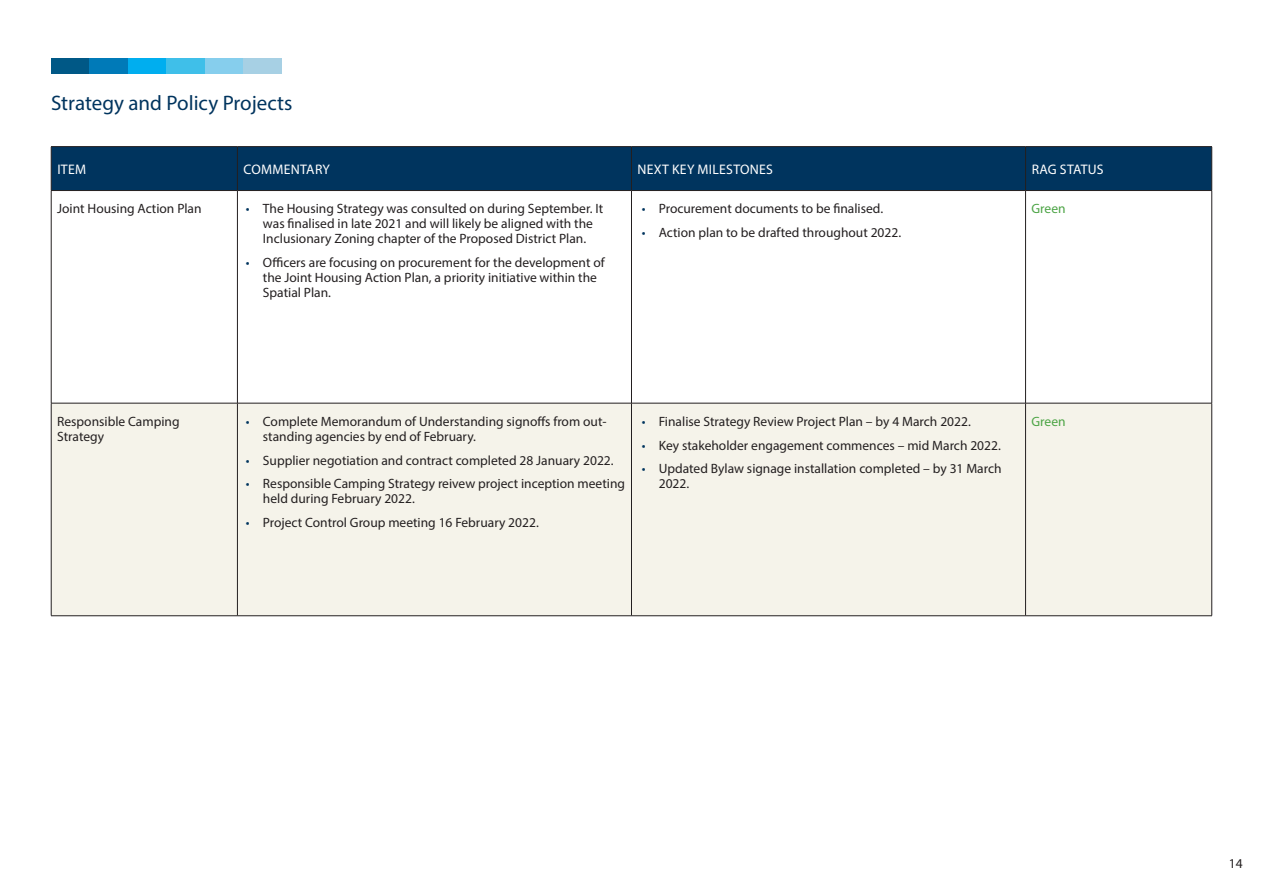
<style>
.page{position:relative;width:1263px;height:893px;background:#fff}
.page>*{position:absolute;margin:0;border:0;box-sizing:border-box;transform-origin:0 0}
.Heading_Navy{font:21px "Myriad Pro";color:#00345e}
.KPI_Table_Headings{font:13.8px "Myriad Pro";letter-spacing:.02em;color:#fff}
.KPI_Table_Item{font:13.5px/15px "Myriad Pro";color:#231f20}
.KPI_Table_Rag_Status{font:13.5px "Myriad Pro";color:#4ca445}
.s1{color:#00345e}
</style>
<div class="page">
<div style="left:51px;top:58px;width:38px;height:15px;background:#005886"></div>
<div style="left:89px;top:58px;width:39px;height:15px;background:#007ab8"></div>
<div style="left:128px;top:58px;width:38px;height:15px;background:#00aeef"></div>
<div style="left:205px;top:58px;width:38px;height:15px;background:#86ceed"></div>
<div style="left:166px;top:58px;width:39px;height:15px;background:#3fbfe9"></div>
<div style="left:243px;top:58px;width:39px;height:15px;background:#a7d0e4"></div>
<div style="left:52px;top:147px;width:1159px;height:43px;background:#00345e"></div>
<svg style="left:52px;top:191px;width:1159px;height:212px"></svg>
<div style="left:52px;top:404px;width:1159px;height:211px;background:#f5f3ea"></div>
<hr style="left:51px;top:146px;width:186px;height:1px;background:#231f20">
<hr style="left:51px;top:147px;width:1px;height:43px;background:#231f20">
<hr style="left:237px;top:146px;width:394px;height:1px;background:#231f20">
<hr style="left:237px;top:147px;width:1px;height:43px;background:#231f20">
<hr style="left:631px;top:146px;width:394px;height:1px;background:#231f20">
<hr style="left:631px;top:147px;width:1px;height:43px;background:#231f20">
<hr style="left:1025px;top:146px;width:187px;height:1px;background:#231f20">
<hr style="left:1025px;top:147px;width:1px;height:43px;background:#231f20">
<hr style="left:1211px;top:147px;width:1px;height:43px;background:#231f20">
<hr style="left:51px;top:190px;width:186px;height:1px;background:#231f20">
<hr style="left:51px;top:191px;width:1px;height:212px;background:#231f20">
<hr style="left:237px;top:190px;width:394px;height:1px;background:#231f20">
<hr style="left:237px;top:191px;width:1px;height:212px;background:#231f20">
<hr style="left:631px;top:190px;width:394px;height:1px;background:#231f20">
<hr style="left:631px;top:191px;width:1px;height:212px;background:#231f20">
<hr style="left:1025px;top:190px;width:187px;height:1px;background:#231f20">
<hr style="left:1025px;top:191px;width:1px;height:212px;background:#231f20">
<hr style="left:1211px;top:191px;width:1px;height:212px;background:#231f20">
<hr style="left:51px;top:403px;width:1px;height:213px;background:#231f20">
<hr style="left:51px;top:403px;width:186px;height:1px;background:#231f20">
<hr style="left:237px;top:403px;width:394px;height:1px;background:#231f20">
<hr style="left:631px;top:403px;width:394px;height:1px;background:#231f20">
<hr style="left:1025px;top:403px;width:187px;height:1px;background:#231f20">
<hr style="left:237px;top:403px;width:1px;height:213px;background:#231f20">
<hr style="left:631px;top:403px;width:1px;height:213px;background:#231f20">
<hr style="left:1025px;top:403px;width:1px;height:213px;background:#231f20">
<hr style="left:1211px;top:403px;width:1px;height:213px;background:#231f20">
<hr style="left:51px;top:615px;width:186px;height:1px;background:#231f20">
<hr style="left:237px;top:615px;width:394px;height:1px;background:#231f20">
<hr style="left:631px;top:615px;width:394px;height:1px;background:#231f20">
<hr style="left:1025px;top:615px;width:187px;height:1px;background:#231f20">
<p class="Heading_Navy" style="left:51px;top:90px;width:243px">Strategy and Policy Projects</p>
<p class="KPI_Table_Headings" style="left:57px;top:160px;width:30px">ITEM</p>
<p class="KPI_Table_Headings" style="left:244px;top:160px;width:88px">COMMENTARY</p>
<p class="KPI_Table_Headings" style="left:638px;top:160px;width:137px">NEXT KEY MILESTONES</p>
<p class="KPI_Table_Headings" style="left:1032px;top:160px;width:74px">RAG STATUS</p>
<p class="KPI_Table_Item" style="left:57px;top:201px;width:146px">Joint Housing Action Plan</p>
<p class="KPI_Table_Item" style="left:246px;top:201px;width:359px;text-align:center"><span class="s1">•</span> The Housing Strategy was consulted on during September. It was finalised in late 2021 and will likely be aligned with the<br>Inclusionary Zoning chapter of the Proposed District Plan.</p>
<p class="KPI_Table_Item" style="left:263px;top:255px;width:343px;text-indent:-17px"><span class="s1">•</span> Officers are focusing on procurement for the development of the Joint Housing Action Plan, a priority initiative within the<br>Spatial Plan.</p>
<p class="KPI_Table_Item" style="left:642px;top:201px;width:243px"><span class="s1">•</span> Procurement documents to be finalised.</p>
<p class="KPI_Table_Item" style="left:642px;top:225px;width:261px"><span class="s1">•</span> Action plan to be drafted throughout 2022.</p>
<p class="KPI_Table_Rag_Status" style="left:1031px;top:201px;width:36px">Green</p>
<p class="KPI_Table_Item" style="left:57px;top:413px;width:124px">Responsible Camping<br>Strategy</p>
<p class="KPI_Table_Item" style="left:263px;top:414px;width:345px;text-indent:-17px"><span class="s1">•</span> Complete Memorandum of Understanding signoffs from out&shy;standing agencies by end of February.</p>
<p class="KPI_Table_Item" style="left:246px;top:452px;width:369px"><span class="s1">•</span> Supplier negotiation and contract completed 28 January 2022.</p>
<p class="KPI_Table_Item" style="left:263px;top:476px;width:364px;text-indent:-17px"><span class="s1">•</span> Responsible Camping Strategy reivew project inception meeting held during February 2022.</p>
<p class="KPI_Table_Item" style="left:246px;top:514px;width:294px"><span class="s1">•</span> Project Control Group meeting 16 February 2022.</p>
<p class="KPI_Table_Item" style="left:642px;top:414px;width:331px"><span class="s1">•</span> Finalise Strategy Review Project Plan – by 4 March 2022.</p>
<p class="KPI_Table_Item" style="left:642px;top:437px;width:361px"><span class="s1">•</span> Key stakeholder engagement commences – mid March 2022.</p>
<p class="KPI_Table_Item" style="left:659px;top:461px;width:344px;text-indent:-17px"><span class="s1">•</span> Updated Bylaw signage installation completed – by 31 March<br>2022.</p>
<p class="KPI_Table_Rag_Status" style="left:1031px;top:413px;width:36px">Green</p>
<p class="KPI_Table_Item" style="left:1229px;top:856px;width:15px">14</p>
</div>
